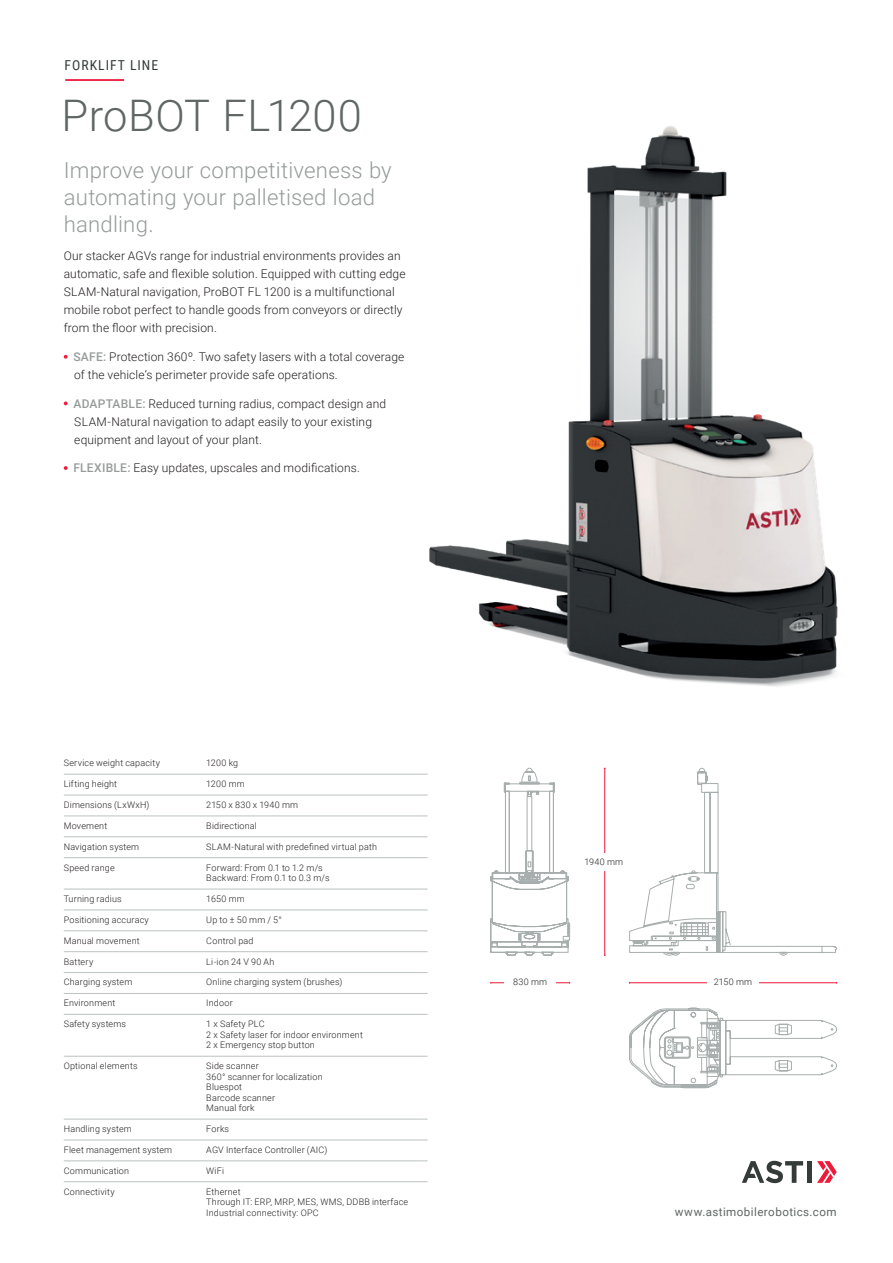
<style>
.page{position:relative;width:893px;height:1263px;background:#fff}
.page>*{position:absolute;margin:0;border:0;box-sizing:border-box;transform-origin:0 0}
.t1{font:300 43.5px "Roboto";letter-spacing:.005em;color:#5f6663}
.t2{font:300 22.2px/27px "Roboto";letter-spacing:.01em;color:#969b9a}
.t3{font:13.65px "Roboto Condensed";letter-spacing:.075em;color:#353b39}
.t4{font:300 12px/18px "Roboto";letter-spacing:.01em;color:#231f20}
.t5{font:11.55px "Roboto";letter-spacing:.04em;color:#5f6663}
.t6{font:300 9px/10.5px "Roboto";letter-spacing:.02em;color:#231f20}
.s1{font-weight:500;color:#969b9a}
</style>
<div class="page">
<hr style="left:65px;top:79px;width:59px;height:2px;background:#ed1a3a">
<svg style="left:64px;top:355px;width:4px;height:4px"></svg>
<svg style="left:64px;top:401px;width:4px;height:4px"></svg>
<svg style="left:64px;top:466px;width:4px;height:4px"></svg>
<svg style="left:817px;top:1161px;width:20px;height:22px"></svg>
<div style="left:807px;top:1161px;width:5px;height:22px;background:#353b39"></div>
<svg style="left:742px;top:1161px;width:61px;height:22px"></svg>
<hr style="left:64px;top:774px;width:364px;height:1px;background:#bcc1c1">
<hr style="left:64px;top:795px;width:364px;height:1px;background:#bcc1c1">
<hr style="left:64px;top:816px;width:364px;height:1px;background:#bcc1c1">
<hr style="left:64px;top:836px;width:364px;height:1px;background:#bcc1c1">
<hr style="left:64px;top:857px;width:364px;height:1px;background:#bcc1c1">
<hr style="left:64px;top:889px;width:364px;height:1px;background:#bcc1c1">
<hr style="left:64px;top:910px;width:364px;height:1px;background:#bcc1c1">
<hr style="left:64px;top:930px;width:364px;height:1px;background:#bcc1c1">
<hr style="left:64px;top:951px;width:364px;height:1px;background:#bcc1c1">
<hr style="left:64px;top:972px;width:364px;height:1px;background:#bcc1c1">
<hr style="left:64px;top:993px;width:364px;height:1px;background:#bcc1c1">
<hr style="left:64px;top:1014px;width:364px;height:1px;background:#bcc1c1">
<hr style="left:64px;top:1056px;width:364px;height:1px;background:#bcc1c1">
<hr style="left:64px;top:1119px;width:364px;height:1px;background:#bcc1c1">
<hr style="left:64px;top:1140px;width:364px;height:1px;background:#bcc1c1">
<hr style="left:64px;top:1160px;width:364px;height:1px;background:#bcc1c1">
<hr style="left:64px;top:1181px;width:364px;height:1px;background:#bcc1c1">
<img style="left:429px;top:126px;width:409px;height:561px">
<hr style="left:629px;top:982px;width:207px;height:1px;background:#ed1a3a">
<div style="left:707px;top:973px;width:51px;height:17px;background:#fff"></div>
<hr style="left:604px;top:768px;width:1px;height:187px;background:#ed1a3a">
<div style="left:578px;top:853px;width:51px;height:17px;background:#fff"></div>
<hr style="left:491px;top:982px;width:79px;height:1px;background:#ed1a3a">
<div style="left:505px;top:973px;width:51px;height:17px;background:#fff"></div>
<svg style="left:490px;top:768px;width:80px;height:187px"></svg>
<svg style="left:629px;top:1008px;width:208px;height:80px"></svg>
<svg style="left:629px;top:768px;width:208px;height:187px"></svg>
<h3 class="t3" style="left:65px;top:55px;width:95px">FORKLIFT LINE</h3>
<h1 class="t1" style="left:62px;top:85px;width:302px">ProBOT FL1200</h1>
<h2 class="t2" style="left:64px;top:155px;width:329px">Improve your competitiveness by automating your palletised load handling.</h2>
<p class="t4" style="left:64px;top:247px;width:343px">Our stacker AGVs range for industrial environments provides an automatic, safe and flexible solution. Equipped with cutting edge SLAM-Natural navigation, ProBOT FL 1200 is a multifunctional mobile robot perfect to handle goods from conveyors or directly from the floor with precision.</p>
<h3 class="t4" style="left:73px;top:347px;width:332px"><span class="s1">SAFE:</span> Protection 360º. Two safety lasers with a total coverage of the vehicle’s perimeter provide safe operations.</h3>
<h3 class="t4" style="left:73px;top:394px;width:314px"><span class="s1">ADAPTABLE:</span> Reduced turning radius, compact design and<br>SLAM-Natural navigation to adapt easily to your existing equipment and layout of your plant.</h3>
<h3 class="t4" style="left:73px;top:458px;width:288px"><span class="s1">FLEXIBLE:</span> Easy updates, upscales and modifications.</h3>
<p class="t6" style="left:64px;top:757px;width:98px">Service weight capacity</p>
<p class="t6" style="left:206px;top:757px;width:33px">1200 kg</p>
<p class="t6" style="left:64px;top:778px;width:55px">Lifting height</p>
<p class="t6" style="left:206px;top:778px;width:40px">1200 mm</p>
<p class="t6" style="left:64px;top:799px;width:87px">Dimensions (LxWxH)</p>
<p class="t6" style="left:206px;top:799px;width:93px">2150 x 830 x 1940 mm</p>
<p class="t6" style="left:64px;top:820px;width:45px">Movement</p>
<p class="t6" style="left:206px;top:820px;width:52px">Bidirectional</p>
<p class="t6" style="left:64px;top:841px;width:77px">Navigation system</p>
<p class="t6" style="left:206px;top:841px;width:172px">SLAM-Natural with predefined virtual path</p>
<p class="t6" style="left:64px;top:862px;width:53px">Speed range</p>
<p class="t6" style="left:206px;top:862px;width:125px">Forward: From 0.1 to 1.2 m/s<br>Backward: From 0.1 to 0.3 m/s</p>
<p class="t6" style="left:64px;top:893px;width:59px">Turning radius</p>
<p class="t6" style="left:206px;top:893px;width:40px">1650 mm</p>
<p class="t6" style="left:64px;top:914px;width:87px">Positioning accuracy</p>
<p class="t6" style="left:206px;top:914px;width:77px">Up to ± 50 mm / 5°</p>
<p class="t6" style="left:64px;top:935px;width:78px">Manual movement</p>
<p class="t6" style="left:206px;top:935px;width:49px">Control pad</p>
<p class="t6" style="left:64px;top:956px;width:31px">Battery</p>
<p class="t6" style="left:206px;top:956px;width:70px">Li-ion 24 V 90 Ah</p>
<p class="t6" style="left:64px;top:976px;width:70px">Charging system</p>
<p class="t6" style="left:206px;top:976px;width:138px">Online charging system (brushes)</p>
<p class="t6" style="left:64px;top:997px;width:53px">Environment</p>
<p class="t6" style="left:206px;top:997px;width:28px">Indoor</p>
<p class="t6" style="left:64px;top:1018px;width:64px">Safety systems</p>
<p class="t6" style="left:206px;top:1018px;width:158px">1 x Safety PLC<br>2 x Safety laser for indoor environment<br>2 x Emergency stop button</p>
<p class="t6" style="left:64px;top:1060px;width:75px">Optional elements</p>
<p class="t6" style="left:206px;top:1060px;width:118px">Side scanner<br>360° scanner for localization<br>Bluespot<br>Barcode scanner<br>Manual fork</p>
<p class="t6" style="left:64px;top:1123px;width:70px">Handling system</p>
<p class="t6" style="left:206px;top:1123px;width:24px">Forks</p>
<p class="t6" style="left:64px;top:1144px;width:110px">Fleet management system</p>
<p class="t6" style="left:206px;top:1144px;width:122px">AGV Interface Controller (AIC)</p>
<p class="t6" style="left:64px;top:1165px;width:67px">Communication</p>
<p class="t6" style="left:206px;top:1165px;width:19px">WiFi</p>
<p class="t6" style="left:64px;top:1186px;width:52px">Connectivity</p>
<p class="t6" style="left:206px;top:1186px;width:203px">Ethernet<br>Through IT: ERP, MRP, MES, WMS, DDBB interface<br>Industrial connectivity: OPC</p>
<p class="t6" style="left:584px;top:856px;width:40px">1940 mm</p>
<p class="t6" style="left:513px;top:976px;width:35px">830 mm</p>
<p class="t6" style="left:714px;top:976px;width:40px">2150 mm</p>
<p class="t5" style="left:675px;top:1203px;width:163px">www.astimobilerobotics.com</p>
</div>
